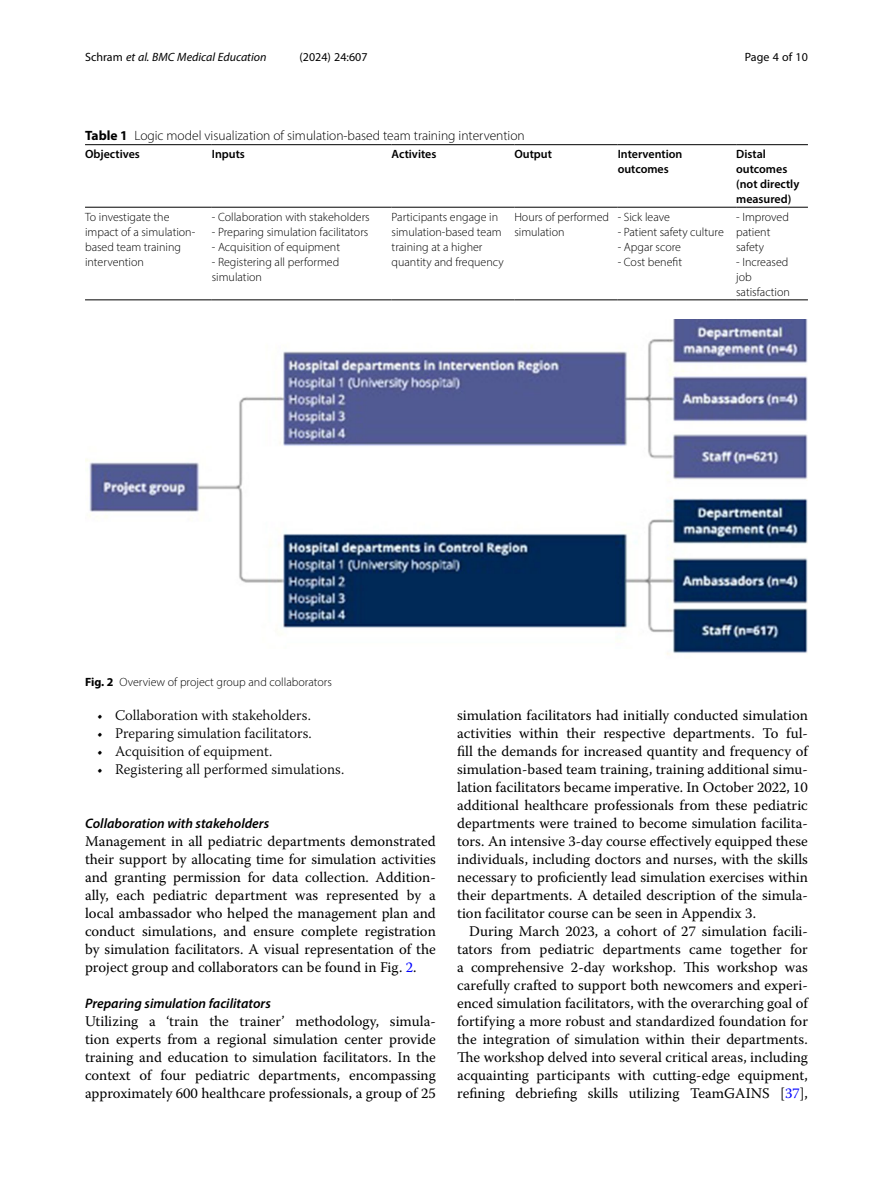
<style>
.page{position:relative;width:893px;height:1191px;background:#fff}
.page>*{position:absolute;margin:0;border:0;box-sizing:border-box;transform-origin:0 0}
.Body_Text{font:14.7px/18px "Warnock Pro";color:#000;text-align:justify}
.Body_Text_Indent{font:14.7px/18px "Warnock Pro";color:#000;text-align:justify}
.t1{font:300 14.7px "Warnock Pro";color:#000}
.Head_3{font:italic 600 13.8px "Myriad Pro";color:#000}
.Table_Caption{font:300 13.5px "Myriad Pro";color:#000}
.Table_Body{font:300 12px/15px "Myriad Pro";color:#000}
.Table_Head{font:600 12px/15px "Myriad Pro";color:#000}
.Figure_Caption{font:300 12px "Myriad Pro";color:#000}
.t2{font:italic 12px "Myriad Pro";color:#000}
.t3{font:12px "Myriad Pro";color:#000}
.s1{font-style:normal}
.s2{font-weight:700}
.s3{color:#00f}
</style>
<div class="page">
<hr style="left:85px;top:207px;width:127px;height:1px;background:#000">
<hr style="left:212px;top:144px;width:180px;height:1px;background:#000">
<hr style="left:212px;top:207px;width:180px;height:1px;background:#000">
<hr style="left:392px;top:144px;width:122px;height:1px;background:#000">
<hr style="left:392px;top:207px;width:122px;height:1px;background:#000">
<hr style="left:514px;top:144px;width:104px;height:1px;background:#000">
<hr style="left:514px;top:207px;width:104px;height:1px;background:#000">
<hr style="left:618px;top:144px;width:118px;height:1px;background:#000">
<hr style="left:618px;top:207px;width:118px;height:1px;background:#000">
<hr style="left:736px;top:144px;width:72px;height:1px;background:#000">
<hr style="left:736px;top:207px;width:72px;height:1px;background:#000">
<hr style="left:85px;top:299px;width:127px;height:1px;background:#000">
<hr style="left:212px;top:299px;width:180px;height:1px;background:#000">
<hr style="left:392px;top:299px;width:122px;height:1px;background:#000">
<hr style="left:514px;top:299px;width:104px;height:1px;background:#000">
<hr style="left:618px;top:299px;width:118px;height:1px;background:#000">
<hr style="left:736px;top:299px;width:72px;height:1px;background:#000">
<hr style="left:85px;top:144px;width:127px;height:1px;background:#000">
<img style="left:85px;top:319px;width:723px;height:336px">
<p class="t2" style="left:85px;top:50px;width:183px"><span class="s1">Schram</span> et al. BMC Medical Education</p>
<p class="t3" style="left:300px;top:50px;width:70px">(2024) 24:607</p>
<p class="t3" style="left:745px;top:50px;width:65px">Page 4 of 10</p>
<p class="Table_Caption" style="left:85px;top:128px;width:441px"><span class="s2">Table 1</span> Logic model visualization of simulation-based team training intervention</p>
<p class="Table_Head" style="left:85px;top:146px;width:56px">Objectives</p>
<p class="Table_Head" style="left:212px;top:146px;width:35px">Inputs</p>
<p class="Table_Head" style="left:392px;top:146px;width:46px">Activites</p>
<p class="Table_Head" style="left:514px;top:146px;width:39px">Output</p>
<p class="Table_Head" style="left:618px;top:146px;width:66px">Intervention outcomes</p>
<p class="Table_Head" style="left:736px;top:146px;width:53px">Distal outcomes</p>
<p class="Table_Head" style="left:736px;top:176px;width:65px">(not directly measured)</p>
<p class="Table_Body" style="left:85px;top:209px;width:112px">To investigate the impact of a simulation&shy;based team training intervention</p>
<p class="Table_Body" style="left:212px;top:209px;width:159px">- Collaboration with stakeholders</p>
<p class="Table_Body" style="left:392px;top:209px;width:114px">Participants engage in simulation-based team training at a higher quantity and frequency</p>
<p class="Table_Body" style="left:514px;top:209px;width:96px">Hours of performed simulation</p>
<p class="Table_Body" style="left:618px;top:209px;width:54px">- Sick leave</p>
<p class="Table_Body" style="left:736px;top:209px;width:54px">- Improved patient safety</p>
<p class="Table_Body" style="left:736px;top:254px;width:55px">- Increased job satisfaction</p>
<p class="Table_Body" style="left:212px;top:224px;width:158px">- Preparing simulation facilitators</p>
<p class="Table_Body" style="left:212px;top:239px;width:130px">- Acquisition of equipment</p>
<p class="Table_Body" style="left:212px;top:254px;width:129px">- Registering all performed simulation</p>
<p class="Table_Body" style="left:618px;top:224px;width:108px">- Patient safety culture</p>
<p class="Table_Body" style="left:618px;top:239px;width:65px">- Apgar score</p>
<p class="Table_Body" style="left:618px;top:254px;width:66px">- Cost benefit</p>
<p class="Figure_Caption" style="left:85px;top:675px;width:248px"><span class="s2">Fig. 2</span> Overview of project group and collaborators</p>
<p class="t1" style="left:97px;top:706px;width:215px">• Collaboration with stakeholders.</p>
<p class="t1" style="left:97px;top:724px;width:216px">• Preparing simulation facilitators.</p>
<p class="t1" style="left:97px;top:742px;width:177px">• Acquisition of equipment.</p>
<p class="t1" style="left:97px;top:760px;width:249px">• Registering all performed simulations.</p>
<p class="Head_3" style="left:85px;top:815px;width:186px">Collaboration with stakeholders</p>
<p class="Body_Text" style="left:85px;top:832px;width:352px">Management in all pediatric departments demonstrated their support by allocating time for simulation activities and granting permission for data collection. Addition&shy;ally, each pediatric department was represented by a local ambassador who helped the management plan and conduct simulations, and ensure complete registration by simulation facilitators. A visual representation of the project group and collaborators can be found in Fig. <span class="s3">2</span>.</p>
<p class="Head_3" style="left:85px;top:995px;width:187px">Preparing simulation facilitators</p>
<p class="Body_Text" style="left:85px;top:1012px;width:352px">Utilizing a ‘train the trainer’ methodology, simula&shy;tion experts from a regional simulation center provide training and education to simulation facilitators. In the context of four pediatric departments, encompassing approximately 600 healthcare professionals, a group of 25</p>
<p class="Body_Text" style="left:457px;top:706px;width:352px">simulation facilitators had initially conducted simulation activities within their respective departments. To ful&shy;fill the demands for increased quantity and frequency of simulation-based team training, training additional simu&shy;lation facilitators became imperative. In October 2022, 10 additional healthcare professionals from these pediatric departments were trained to become simulation facilita&shy;tors. An intensive 3-day course effectively equipped these individuals, including doctors and nurses, with the skills necessary to proficiently lead simulation exercises within their departments. A detailed description of the simula&shy;tion facilitator course can be seen in Appendix 3.</p>
<p class="Body_Text_Indent" style="left:457px;top:922px;width:352px;text-indent:12px">During March 2023, a cohort of 27 simulation facili&shy;tators from pediatric departments came together for a comprehensive 2-day workshop. This workshop was carefully crafted to support both newcomers and experi&shy;enced simulation facilitators, with the overarching goal of fortifying a more robust and standardized foundation for the integration of simulation within their departments.<br>The workshop delved into several critical areas, including acquainting participants with cutting-edge equipment, refining debriefing skills utilizing TeamGAINS [<span class="s3">37</span>],</p>
</div>
